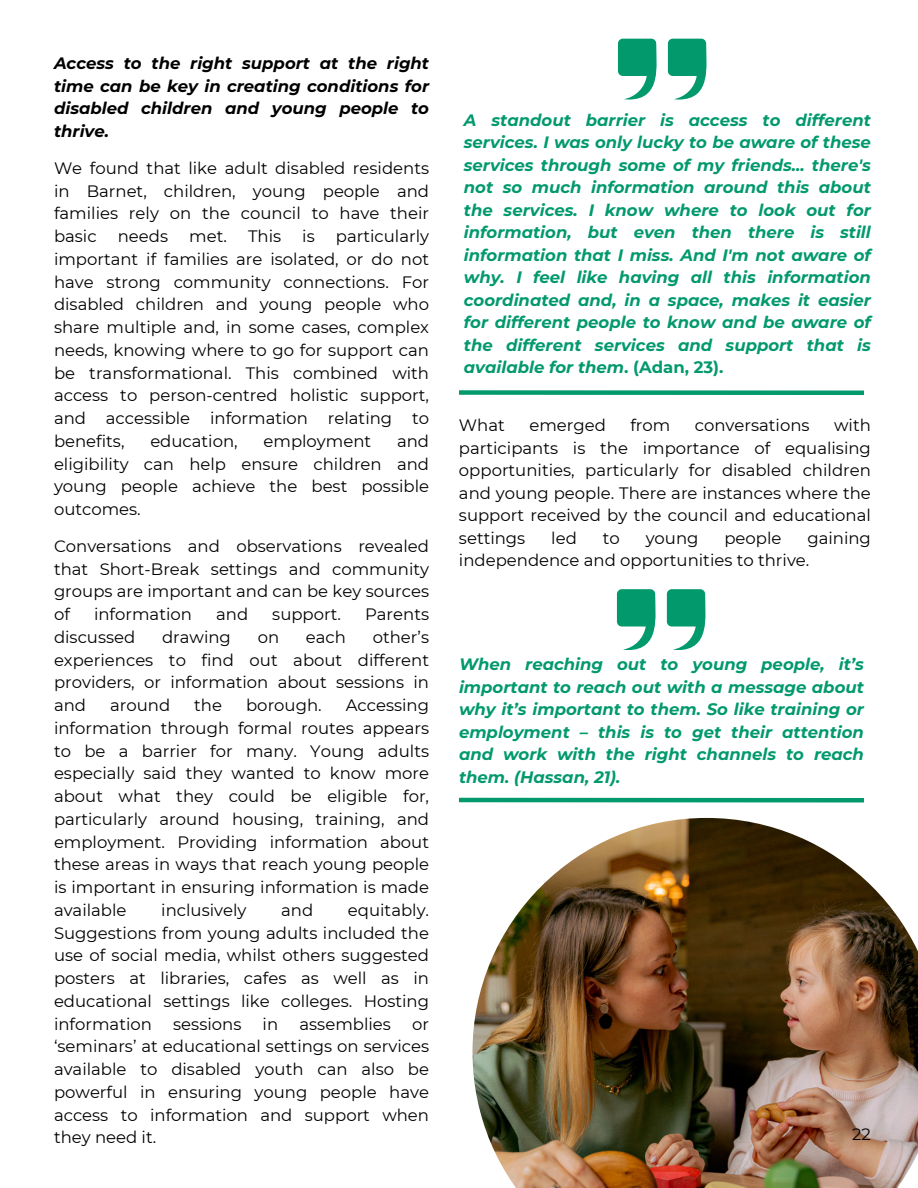
<style>
.page{position:relative;width:918px;height:1188px;background:#fff}
.page>*{position:absolute;margin:0;border:0;box-sizing:border-box;transform-origin:0 0}
.t1{font:16.5px/22.8px "Montserrat";color:#000;text-align:justify}
.t2{font:italic 700 16.5px/22.5px "Montserrat";color:#02996d;text-align:justify}
.t3{font:italic 700 16.5px/22.8px "Montserrat";color:#000;text-align:justify}
.s1{font-style:normal}
</style>
<div class="page">
<img style="left:472px;top:818px;width:446px;height:370px">
<div style="left:459px;top:390px;width:405px;height:5px;background:#02996d"></div>
<div style="left:459px;top:798px;width:405px;height:5px;background:#02996d"></div>
<svg style="left:617px;top:589px;width:89px;height:61px"></svg>
<svg style="left:618px;top:39px;width:89px;height:60px"></svg>
<p class="t3" style="left:54px;top:52px;width:377px">Access to the right support at the right time can be key in creating conditions for disabled children and young people to thrive.</p>
<p class="t1" style="left:54px;top:157px;width:377px">We found that like adult disabled residents in Barnet, children, young people and families rely on the council to have their basic</p>
<p class="t1" style="left:54px;top:225px;width:377px;text-indent:282px">particularly important if families are isolated, or do not have strong community connections. For disabled children and young people who share multiple and, in some cases, complex needs, knowing where to go for support can be transformational. This combined with access to person-centred holistic support, and accessible information relating to benefits,</p>
<p class="t1" style="left:118px;top:225px;width:52px">needs</p>
<p class="t1" style="left:189px;top:225px;width:39px">met.</p>
<p class="t1" style="left:248px;top:225px;width:35px">This</p>
<p class="t1" style="left:302px;top:225px;width:14px">is</p>
<p class="t1" style="left:54px;top:430px;width:377px;text-indent:343px">and eligibility can help ensure children and young people achieve the best possible outcomes.</p>
<p class="t1" style="left:54px;top:535px;width:377px">Conversations and observations revealed that Short-Break settings and community groups are important and can be key sources of</p>
<p class="t1" style="left:150px;top:430px;width:89px">education,</p>
<p class="t1" style="left:264px;top:430px;width:109px">employment</p>
<p class="t1" style="left:94px;top:603px;width:99px">information</p>
<p class="t1" style="left:216px;top:603px;width:34px">and</p>
<p class="t1" style="left:272px;top:603px;width:70px">support.</p>
<p class="t1" style="left:365px;top:603px;width:66px">Parents</p>
<p class="t1" style="left:54px;top:626px;width:83px">discussed</p>
<p class="t1" style="left:162px;top:626px;width:70px">drawing</p>
<p class="t1" style="left:258px;top:626px;width:23px">on</p>
<p class="t1" style="left:306px;top:626px;width:42px">each</p>
<p class="t1" style="left:54px;top:626px;width:377px;text-indent:319px">other’s experiences to find out about different providers, or information about sessions in and</p>
<p class="t1" style="left:54px;top:694px;width:377px;text-indent:292px">Accessing information through formal routes appears to be a barrier for many. Young adults especially said they wanted to know more about what they could be eligible for, particularly around housing, training, and employment. Providing information about these areas in ways that reach young people is important in ensuring information is made available</p>
<p class="t1" style="left:110px;top:694px;width:62px">around</p>
<p class="t1" style="left:194px;top:694px;width:29px">the</p>
<p class="t1" style="left:246px;top:694px;width:77px">borough.</p>
<p class="t1" style="left:54px;top:899px;width:377px;text-indent:294px">equitably.<br>Suggestions from young adults included the use of social media, whilst others suggested posters at libraries, cafes as well as in educational settings like colleges. Hosting information</p>
<p class="t1" style="left:161px;top:899px;width:87px">inclusively</p>
<p class="t1" style="left:281px;top:899px;width:34px">and</p>
<p class="t1" style="left:173px;top:1012px;width:70px">sessions</p>
<p class="t1" style="left:263px;top:1012px;width:17px">in</p>
<p class="t1" style="left:300px;top:1012px;width:93px">assemblies</p>
<p class="t1" style="left:54px;top:1012px;width:377px;text-indent:358px">or ‘seminars’ at educational settings on services available to disabled youth can also be powerful in ensuring young people have access to information and support when they need it.</p>
<p class="t2" style="left:464px;top:109px;width:409px">A standout barrier is access to different services. I was only lucky to be aware of these services through some of my friends... there's not so much information around this about the services. I know where to look out for information, but even then there is still information that I miss. And I'm not aware of why. I feel like having all this information coordinated and, in a space, makes it easier for different people to know and be aware of the different services and support that is available for them<span class="s1">. (Adan, 23).</span></p>
<p class="t1" style="left:459px;top:414px;width:47px">What</p>
<p class="t1" style="left:529px;top:414px;width:78px">emerged</p>
<p class="t1" style="left:630px;top:414px;width:42px">from</p>
<p class="t1" style="left:695px;top:414px;width:116px">conversations</p>
<p class="t1" style="left:459px;top:414px;width:413px;text-indent:375px">with participants is the importance of equalising opportunities, particularly for disabled children and young people. There are instances where the support received by the council and educational settings</p>
<p class="t1" style="left:459px;top:526px;width:413px;text-indent:348px">gaining independence and opportunities to thrive.</p>
<p class="t1" style="left:551px;top:526px;width:27px">led</p>
<p class="t1" style="left:603px;top:526px;width:19px">to</p>
<p class="t1" style="left:646px;top:526px;width:54px">young</p>
<p class="t1" style="left:724px;top:526px;width:59px">people</p>
<p class="t2" style="left:459px;top:653px;width:406px">When reaching out to young people, it’s important to reach out with a message about why it’s important to them. So like training or employment – this is to get their attention and work with the right channels to reach them. (Hassan, 21).</p>
<p class="t1" style="left:852px;top:1122px;width:20px">22</p>
</div>
